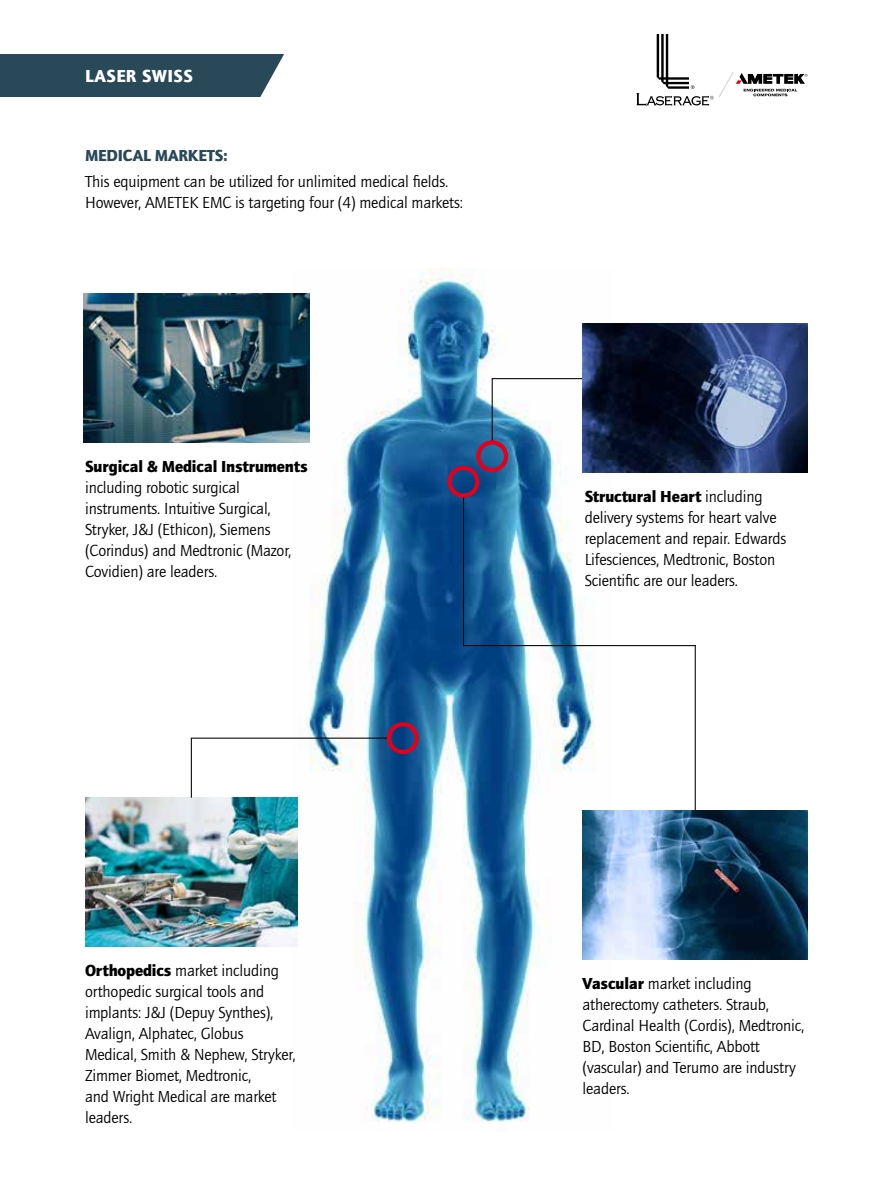
<style>
.page{position:relative;width:893px;height:1187px;background:#fff}
.page>*{position:absolute;margin:0;border:0;box-sizing:border-box;transform-origin:0 0}
.t1{font:900 18px "Quay Sans ITC Pro";letter-spacing:.02em;color:#fff}
.t2{font:16.5px/21px "Quay Sans ITC Pro";letter-spacing:-.01em;color:#000}
.t3{font:900 16.5px "Quay Sans ITC Pro";letter-spacing:-.01em;color:#000}
.t4{font:900 16.5px "Quay Sans ITC Pro";letter-spacing:-.01em;color:#294958}
.s1{font-weight:900}
</style>
<div class="page">
<img style="left:291px;top:268px;width:323px;height:854px">
<img style="left:84px;top:293px;width:225px;height:149px">
<img style="left:85px;top:797px;width:213px;height:149px">
<hr style="left:492px;top:378px;width:1px;height:64px;background:#000">
<hr style="left:492px;top:378px;width:103px;height:1px;background:#000">
<div style="left:387px;top:722px;width:32px;height:32px;border:4px solid #e2001a;border-radius:50%"></div>
<hr style="left:191px;top:738px;width:1px;height:59px;background:#000">
<hr style="left:191px;top:737px;width:196px;height:1px;background:#000">
<div style="left:448px;top:466px;width:31px;height:31px;border:4px solid #e2001a;border-radius:50%"></div>
<hr style="left:695px;top:645px;width:1px;height:184px;background:#000">
<hr style="left:463px;top:645px;width:233px;height:1px;background:#000">
<img style="left:583px;top:810px;width:225px;height:149px">
<hr style="left:463px;top:497px;width:1px;height:148px;background:#000">
<div style="left:476px;top:440px;width:32px;height:32px;border:4px solid #e2001a;border-radius:50%"></div>
<img style="left:583px;top:323px;width:225px;height:149px">
<div style="left:0;top:55px;width:332px;height:42px;background:#294958"></div>
<svg style="left:257px;top:54px;width:75px;height:43px"></svg>
<svg style="left:636px;top:34px;width:171px;height:72px"></svg>
<p class="t1" style="left:85px;top:64px;width:110px">LASER SWISS</p>
<p class="t4" style="left:85px;top:145px;width:144px">MEDICAL MARKETS:</p>
<p class="t2" style="left:85px;top:171px;width:379px">This equipment can be utilized for unlimited medical fields.<br>However, AMETEK EMC is targeting four (4) medical markets:</p>
<p class="t3" style="left:85px;top:455px;width:224px">Surgical &amp; Medical Instruments</p>
<p class="t2" style="left:85px;top:477px;width:208px">including robotic surgical instruments. Intuitive Surgical,<br>Stryker, J&amp;J (Ethicon), Siemens (Corindus) and Medtronic (Mazor,<br>Covidien) are leaders.</p>
<p class="t2" style="left:585px;top:485px;width:203px"><span class="s1">Structural Heart</span> including delivery systems for heart valve replacement and repair. Edwards<br>Lifesciences, Medtronic, Boston<br>Scientific are our leaders.</p>
<p class="t2" style="left:85px;top:960px;width:212px"><span class="s1">Orthopedics</span> market including orthopedic surgical tools and implants: J&amp;J (Depuy Synthes),<br>Avalign, Alphatec, Globus<br>Medical, Smith &amp; Nephew, Stryker,<br>Zimmer Biomet, Medtronic,<br>and Wright Medical are market leaders.</p>
<p class="t2" style="left:583px;top:972px;width:223px"><span class="s1">Vascular</span> market including atherectomy catheters. Straub,<br>Cardinal Health (Cordis), Medtronic,<br>BD, Boston Scientific, Abbott (vascular) and Terumo are industry leaders.</p>
</div>
